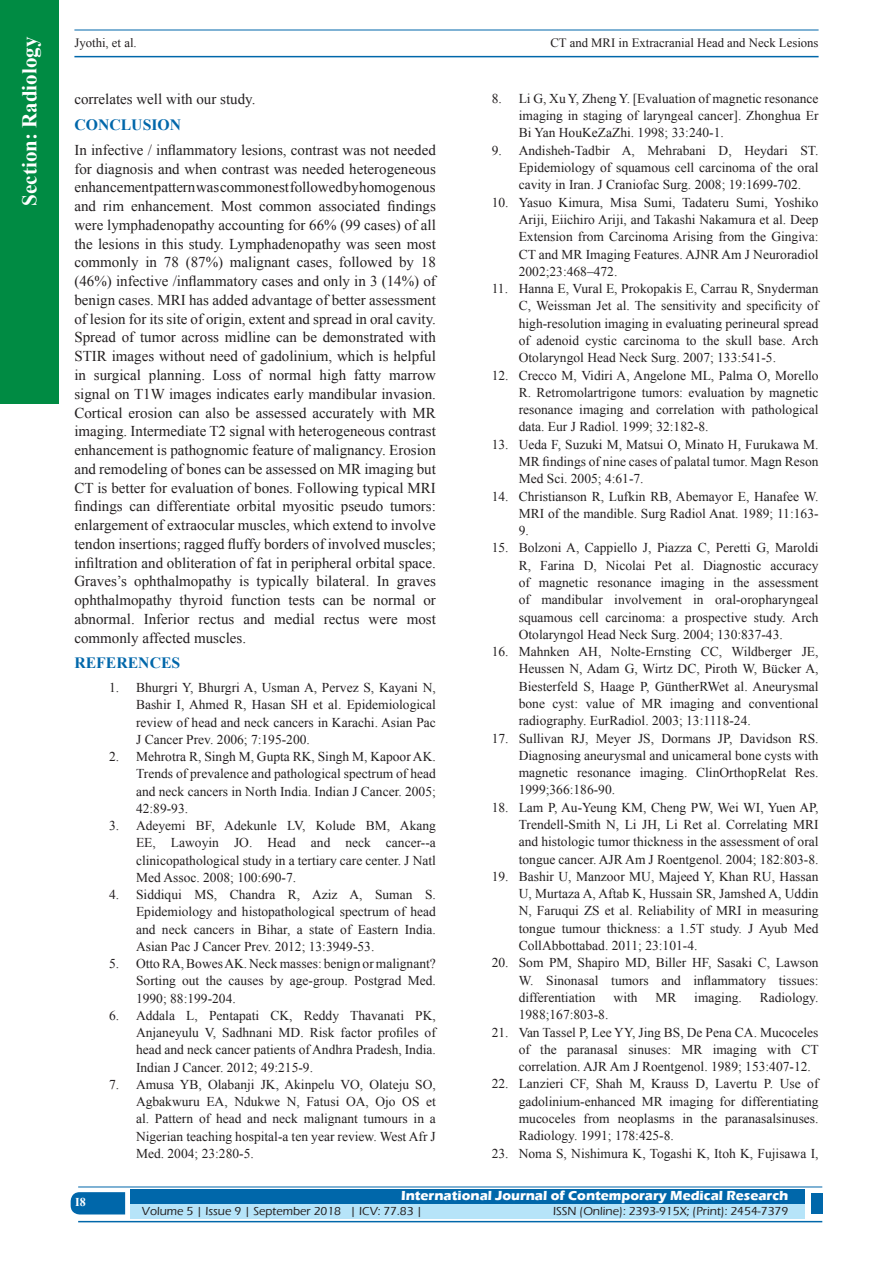
<style>
.page{position:relative;width:893px;height:1263px;background:#fff}
.page>*{position:absolute;margin:0;border:0;box-sizing:border-box;transform-origin:0 0}
.t1{font:700 21px "Times New Roman";color:#fff}
.t2{font:700 15.75px "Times New Roman";color:#0067aa}
.TX_New{font:15px/18.8px "Times New Roman";color:#231f20;text-align:justify}
.t3{font:13.5px/17.2px "Times New Roman";color:#231f20;text-align:justify}
.t4{font:700 13.5px "Eras ITC";color:#fff}
.t5{font:12.75px "Times New Roman";color:#231f20}
.t6{font:500 12px "Eras ITC";color:#231f20}
.t7{font:700 12px "Times New Roman";color:#fff}
</style>
<div class="page">
<hr style="left:74px;top:30px;width:745px;height:1px;background:#0067aa">
<hr style="left:74px;top:56px;width:745px;height:1px;background:#0067aa">
<div style="left:0;top:0;width:59px;height:404px;background:#008b43"></div>
<svg style="left:71px;top:1192px;width:54px;height:22px"></svg>
<div style="left:130px;top:1189px;width:674px;height:15px;background:#0067aa"></div>
<div style="left:130px;top:1204px;width:674px;height:15px;background:#b6e4f9"></div>
<hr style="left:78px;top:1186px;width:744px;height:1px;background:#0067aa">
<hr style="left:78px;top:1221px;width:744px;height:1px;background:#0067aa">
<div style="left:811px;top:1193px;width:11px;height:21px;background:#0067aa"></div>
<h1 class="t1" style="left:15px;top:206px;width:170px;rotate:-90deg">Section: Radiology</h1>
<p class="t5" style="left:74px;top:35px;width:64px">Jyothi, et al.</p>
<p class="t5" style="left:550px;top:35px;width:270px">CT and MRI in Extracranial Head and Neck Lesions</p>
<p class="TX_New" style="left:74px;top:89px;width:183px">correlates well with our study.</p>
<h1 class="t2" style="left:74px;top:114px;width:108px">CONCLUSION</h1>
<p class="TX_New" style="left:74px;top:140px;width:363px">In infective / inflammatory lesions, contrast was not needed for diagnosis and when contrast was needed heterogeneous enhancement pattern was commonest followed by homogenous and rim enhancement. Most common associated findings were lymphadenopathy accounting for 66% (99 cases) of all the lesions in this study. Lymphadenopathy was seen most commonly in 78 (87%) malignant cases, followed by 18 (46%) infective /inflammatory cases and only in 3 (14%) of benign cases. MRI has added advantage of better assessment of lesion for its site of origin, extent and spread in oral cavity.<br>Spread of tumor across midline can be demonstrated with STIR images without need of gadolinium, which is helpful in surgical planning. Loss of normal high fatty marrow signal on T1W images indicates early mandibular invasion.<br>Cortical erosion can also be assessed accurately with MR imaging. Intermediate T2 signal with heterogeneous contrast enhancement is pathognomic feature of malignancy. Erosion and remodeling of bones can be assessed on MR imaging but CT is better for evaluation of bones. Following typical MRI findings can differentiate orbital myositic pseudo tumors: enlargement of extraocular muscles, which extend to involve tendon insertions; ragged fluffy borders of involved muscles; infiltration and obliteration of fat in peripheral orbital space.<br>Graves’s ophthalmopathy is typically bilateral. In graves ophthalmopathy thyroid function tests can be normal or abnormal. Inferior rectus and medial rectus were most commonly affected muscles.</p>
<h1 class="t2" style="left:74px;top:652px;width:107px">REFERENCES</h1>
<p class="t3" style="left:136px;top:679px;width:301px;text-indent:-27px">1. Bhurgri Y, Bhurgri A, Usman A, Pervez S, Kayani N, Bashir I, Ahmed R, Hasan SH et al. Epidemiological review of head and neck cancers in Karachi. Asian Pac J Cancer Prev. 2006; 7:195-200.</p>
<p class="t3" style="left:136px;top:748px;width:301px;text-indent:-27px">2. Mehrotra R, Singh M, Gupta RK, Singh M, Kapoor AK.<br>Trends of prevalence and pathological spectrum of head and neck cancers in North India. Indian J Cancer. 2005; 42:89-93.</p>
<p class="t3" style="left:136px;top:817px;width:301px;text-indent:-27px">3. Adeyemi BF, Adekunle LV, Kolude BM, Akang EE, Lawoyin JO. Head and neck cancer--a clinicopathological study in a tertiary care center. J Natl Med Assoc. 2008; 100:690-7.</p>
<p class="t3" style="left:136px;top:886px;width:301px;text-indent:-27px">4. Siddiqui MS, Chandra R, Aziz A, Suman S.<br>Epidemiology and histopathological spectrum of head and neck cancers in Bihar, a state of Eastern India.<br>Asian Pac J Cancer Prev. 2012; 13:3949-53.</p>
<p class="t3" style="left:136px;top:955px;width:301px;text-indent:-27px">5. Otto RA, Bowes AK. Neck masses: benign or malignant?<br>Sorting out the causes by age-group. Postgrad Med.<br>1990; 88:199-204.</p>
<p class="t3" style="left:136px;top:1006px;width:301px;text-indent:-27px">6. Addala L, Pentapati CK, Reddy Thavanati PK, Anjaneyulu V, Sadhnani MD. Risk factor profiles of head and neck cancer patients of Andhra Pradesh, India.<br>Indian J Cancer. 2012; 49:215-9.</p>
<p class="t3" style="left:136px;top:1075px;width:301px;text-indent:-27px">7. Amusa YB, Olabanji JK, Akinpelu VO, Olateju SO, Agbakwuru EA, Ndukwe N, Fatusi OA, Ojo OS et al. Pattern of head and neck malignant tumours in a Nigerian teaching hospital-a ten year review. West Afr J Med. 2004; 23:280-5.</p>
<p class="t3" style="left:519px;top:90px;width:301px;text-indent:-27px">8. Li G, Xu Y, Zheng Y. [Evaluation of magnetic resonance imaging in staging of laryngeal cancer]. Zhonghua Er Bi Yan HouKeZaZhi. 1998; 33:240-1.</p>
<p class="t3" style="left:519px;top:141px;width:301px;text-indent:-27px">9. Andisheh-Tadbir A, Mehrabani D, Heydari ST.<br>Epidemiology of squamous cell carcinoma of the oral cavity in Iran. J Craniofac Surg. 2008; 19:1699-702.</p>
<p class="t3" style="left:519px;top:193px;width:301px;text-indent:-27px">10. Yasuo Kimura, Misa Sumi, Tadateru Sumi, Yoshiko Ariji, Eiichiro Ariji, and Takashi Nakamura et al. Deep Extension from Carcinoma Arising from the Gingiva:<br>CT and MR Imaging Features. AJNR Am J Neuroradiol 2002;23:468–472.</p>
<p class="t3" style="left:519px;top:280px;width:301px;text-indent:-27px">11. Hanna E, Vural E, Prokopakis E, Carrau R, Snyderman C, Weissman Jet al. The sensitivity and specificity of high-resolution imaging in evaluating perineural spread of adenoid cystic carcinoma to the skull base. Arch Otolaryngol Head Neck Surg. 2007; 133:541-5.</p>
<p class="t3" style="left:519px;top:366px;width:301px;text-indent:-27px">12. Crecco M, Vidiri A, Angelone ML, Palma O, Morello R. Retromolartrigone tumors: evaluation by magnetic resonance imaging and correlation with pathological data. Eur J Radiol. 1999; 32:182-8.</p>
<p class="t3" style="left:519px;top:435px;width:301px;text-indent:-27px">13. Ueda F, Suzuki M, Matsui O, Minato H, Furukawa M.<br>MR findings of nine cases of palatal tumor. Magn Reson Med Sci. 2005; 4:61-7.</p>
<p class="t3" style="left:519px;top:487px;width:301px;text-indent:-27px">14. Christianson R, Lufkin RB, Abemayor E, Hanafee W.<br>MRI of the mandible. Surg Radiol Anat. 1989; 11:163- 9.</p>
<p class="t3" style="left:519px;top:539px;width:301px;text-indent:-27px">15. Bolzoni A, Cappiello J, Piazza C, Peretti G, Maroldi R, Farina D, Nicolai Pet al. Diagnostic accuracy of magnetic resonance imaging in the assessment of mandibular involvement in oral-oropharyngeal squamous cell carcinoma: a prospective study. Arch Otolaryngol Head Neck Surg. 2004; 130:837-43.</p>
<p class="t3" style="left:519px;top:643px;width:301px;text-indent:-27px">16. Mahnken AH, Nolte-Ernsting CC, Wildberger JE, Heussen N, Adam G, Wirtz DC, Piroth W, Bücker A, Biesterfeld S, Haage P, GüntherRWet al. Aneurysmal bone cyst: value of MR imaging and conventional radiography. EurRadiol. 2003; 13:1118-24.</p>
<p class="t3" style="left:519px;top:729px;width:301px;text-indent:-27px">17. Sullivan RJ, Meyer JS, Dormans JP, Davidson RS.<br>Diagnosing aneurysmal and unicameral bone cysts with magnetic resonance imaging. ClinOrthopRelat Res.<br>1999;366:186-90.</p>
<p class="t3" style="left:519px;top:798px;width:301px;text-indent:-27px">18. Lam P, Au-Yeung KM, Cheng PW, Wei WI, Yuen AP, Trendell-Smith N, Li JH, Li Ret al. Correlating MRI and histologic tumor thickness in the assessment of oral tongue cancer. AJR Am J Roentgenol. 2004; 182:803-8.</p>
<p class="t3" style="left:519px;top:867px;width:301px;text-indent:-27px">19. Bashir U, Manzoor MU, Majeed Y, Khan RU, Hassan U, Murtaza A, Aftab K, Hussain SR, Jamshed A, Uddin N, Faruqui ZS et al. Reliability of MRI in measuring tongue tumour thickness: a 1.5T study. J Ayub Med CollAbbottabad. 2011; 23:101-4.</p>
<p class="t3" style="left:519px;top:954px;width:301px;text-indent:-27px">20. Som PM, Shapiro MD, Biller HF, Sasaki C, Lawson W. Sinonasal tumors and inflammatory tissues: differentiation</p>
<p class="t3" style="left:614px;top:988px;width:26px">with</p>
<p class="t3" style="left:655px;top:988px;width:23px">MR</p>
<p class="t3" style="left:694px;top:988px;width:49px">imaging.</p>
<p class="t3" style="left:760px;top:988px;width:60px">Radiology.</p>
<p class="t3" style="left:519px;top:1006px;width:91px">1988;167:803-8.</p>
<p class="t3" style="left:519px;top:1023px;width:302px;text-indent:-27px">21. Van Tassel P, Lee YY, Jing BS, De Pena CA. Mucoceles of the paranasal sinuses: MR imaging with CT correlation. AJR Am J Roentgenol. 1989; 153:407-12.</p>
<p class="t3" style="left:519px;top:1075px;width:301px;text-indent:-27px">22. Lanzieri CF, Shah M, Krauss D, Lavertu P. Use of gadolinium-enhanced MR imaging for differentiating mucoceles from neoplasms in the paranasalsinuses.<br>Radiology. 1991; 178:425-8.</p>
<p class="t3" style="left:492px;top:1144px;width:328px">23. Noma S, Nishimura K, Togashi K, Itoh K, Fujisawa I,</p>
<p class="t7" style="left:75px;top:1194px;width:12px">I8</p>
<p class="t4" style="left:401px;top:1188px;width:389px">International Journal of Contemporary Medical Research</p>
<p class="t6" style="left:142px;top:1204px;width:282px">Volume 5 | Issue 9 | September 2018 | ICV: 77.83 |</p>
<p class="t6" style="left:553px;top:1204px;width:237px">ISSN (Online): 2393-915X; (Print): 2454-7379</p>
</div>
